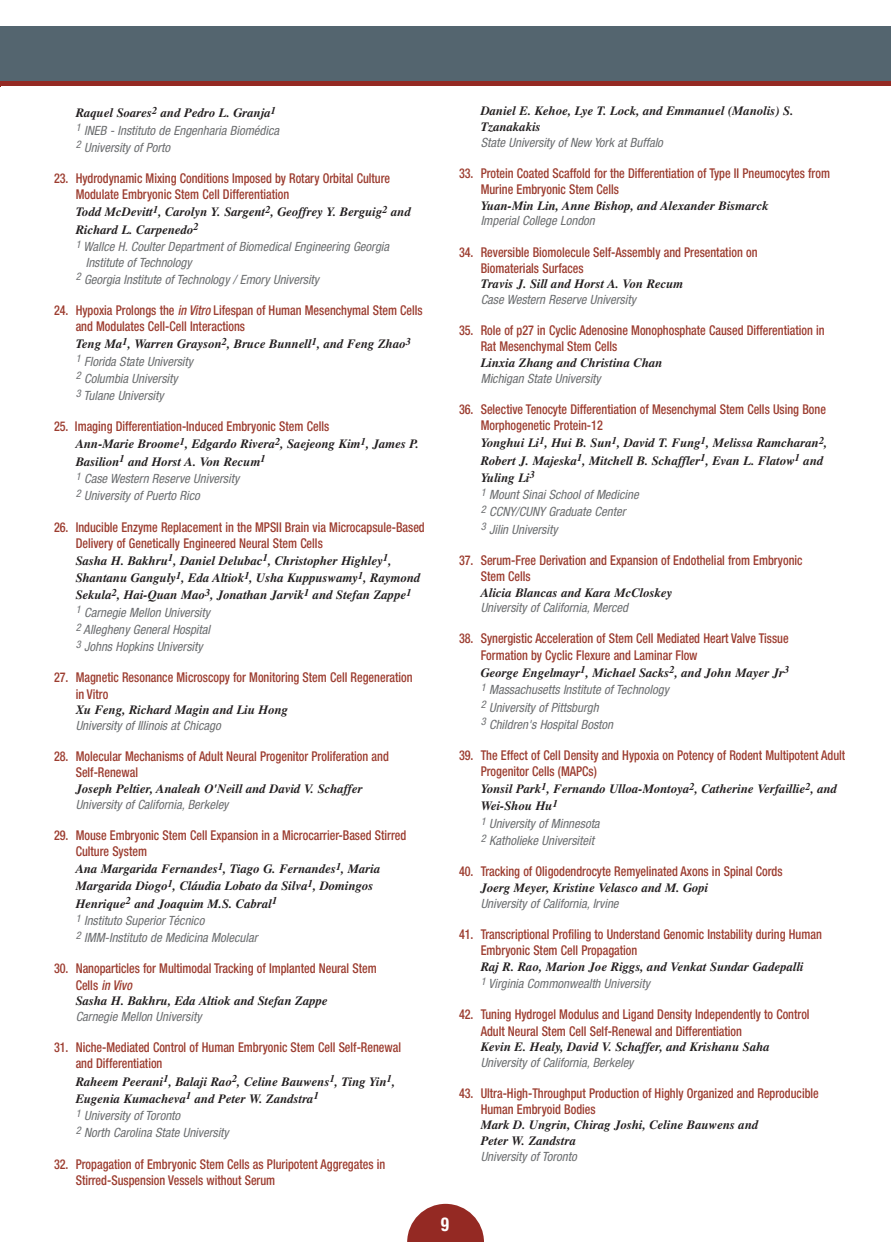
<style>
.page{position:relative;width:891px;height:1242px;background:#fff}
.page>*{position:absolute;margin:0;border:0;box-sizing:border-box;transform-origin:0 0}
.t1{font:700 condensed 18px "Helvetica";color:#fff}
.t2{font:500 condensed 13.5px/16.2px "Helvetica Neue";color:#9c3c2f;scale:.9 1}
.t3{font:italic 700 12.75px/17.2px "Times";color:#231f20}
.t4{font:italic condensed 12.75px/17.1px "Helvetica Neue";color:#6c6e70}
.s1{font-style:italic}
</style>
<div class="page">
<div style="left:0;top:81px;width:891px;height:5px;background:#942923"></div>
<div style="left:0;top:26px;width:891px;height:55px;background:#54656f"></div>
<svg style="left:407px;top:1204px;width:77px;height:38px"></svg>
<p class="t3" style="left:76px;top:105px;width:202px">Raquel Soares<sup>2</sup> and Pedro L. Granja<sup>1</sup></p>
<p class="t4" style="left:76px;top:123px;width:207px"><sup>1</sup> INEB - Instituto de Engenharia Biomédica<br><sup>2</sup> University of Porto</p>
<p class="t2" style="left:76px;top:171px;width:351px;text-indent:-22px">23. Hydrodynamic Mixing Conditions Imposed by Rotary Orbital Culture<br>Modulate Embryonic Stem Cell Differentiation</p>
<p class="t3" style="left:76px;top:205px;width:337px">Todd McDevitt<sup>1</sup>, Carolyn Y. Sargent<sup>2</sup>, Geoffrey Y. Berguig<sup>2</sup> and<br>Richard L. Carpenedo<sup>2</sup></p>
<p class="t4" style="left:86px;top:240px;width:307px;line-height:15.3px;text-indent:-10px"><sup>1</sup> Wallce H. Coulter Department of Biomedical Engineering Georgia<br>Institute of Technology</p>
<p class="t4" style="left:76px;top:272px;width:247px"><sup>2</sup> Georgia Institute of Technology / Emory University</p>
<p class="t2" style="left:76px;top:303px;width:387px;text-indent:-22px">24. Hypoxia Prolongs the <span class="s1">in Vitro</span>Lifespan of Human Mesenchymal Stem Cells and Modulates Cell-Cell Interactions</p>
<p class="t3" style="left:76px;top:336px;width:337px">Teng Ma<sup>1</sup>, Warren Grayson<sup>2</sup>, Bruce Bunnell<sup>1</sup>, and Feng Zhao<sup>3</sup></p>
<p class="t4" style="left:76px;top:354px;width:121px"><sup>1</sup> Florida State University<br><sup>2</sup> Columbia University<br><sup>3</sup> Tulane University</p>
<p class="t2" style="left:54px;top:420px;width:307px">25. Imaging Differentiation-Induced Embryonic Stem Cells</p>
<p class="t3" style="left:76px;top:437px;width:345px">Ann-Marie Broome<sup>1</sup>, Edgardo Rivera<sup>2</sup>, Saejeong Kim<sup>1</sup>, James P.<br>Basilion<sup>1</sup> and Horst A. Von Recum<sup>1</sup></p>
<p class="t4" style="left:76px;top:471px;width:167px"><sup>1</sup> Case Western Reserve University<br><sup>2</sup> University of Puerto Rico</p>
<p class="t2" style="left:76px;top:520px;width:389px;text-indent:-22px">26. Inducible Enzyme Replacement in the MPSII Brain via Microcapsule-Based<br>Delivery of Genetically Engineered Neural Stem Cells</p>
<p class="t3" style="left:76px;top:553px;width:346px">Sasha H. Bakhru<sup>1</sup>, Daniel Delubac<sup>1</sup>, Christopher Highley<sup>1</sup>,<br>Shantanu Ganguly<sup>1</sup>, Eda Altiok<sup>1</sup>, Usha Kuppuswamy<sup>1</sup>, Raymond<br>Sekula<sup>2</sup>, Hai-Quan Mao<sup>3</sup>, Jonathan Jarvik<sup>1</sup> and Stefan Zappe<sup>1</sup></p>
<p class="t4" style="left:76px;top:605px;width:138px;text-align:justify"><sup>1</sup> Carnegie Mellon University <sup>2</sup> Allegheny General Hospital <sup>3</sup> Johns Hopkins University</p>
<p class="t2" style="left:76px;top:671px;width:376px;text-indent:-22px">27. Magnetic Resonance Microscopy for Monitoring Stem Cell Regeneration in Vitro</p>
<p class="t3" style="left:76px;top:702px;width:214px">Xu Feng, Richard Magin and Liu Hong</p>
<p class="t4" style="left:76px;top:718px;width:149px">University of Illinois at Chicago</p>
<p class="t2" style="left:76px;top:749px;width:350px;text-indent:-22px">28. Molecular Mechanisms of Adult Neural Progenitor Proliferation and<br>Self-Renewal</p>
<p class="t3" style="left:76px;top:781px;width:289px">Joseph Peltier, Analeah O'Neill and David V. Schaffer</p>
<p class="t4" style="left:76px;top:797px;width:157px">University of California, Berkeley</p>
<p class="t2" style="left:76px;top:828px;width:369px;text-indent:-22px">29. Mouse Embryonic Stem Cell Expansion in a Microcarrier-Based Stirred<br>Culture System</p>
<p class="t3" style="left:76px;top:861px;width:306px">Ana Margarida Fernandes<sup>1</sup>, Tiago G. Fernandes<sup>1</sup>, Maria<br>Margarida Diogo<sup>1</sup>, Cláudia Lobato da Silva<sup>1</sup>, Domingos<br>Henrique<sup>2</sup> and Joaquim M.S. Cabral<sup>1</sup></p>
<p class="t4" style="left:76px;top:913px;width:186px"><sup>1</sup> Instituto SuperiorTécnico<br><sup>2</sup> IMM-Instituto de Medicina Molecular</p>
<p class="t2" style="left:76px;top:962px;width:336px;text-indent:-22px">30. Nanoparticles for Multimodal Tracking of Implanted Neural Stem<br>Cells <span class="s1">in Vivo</span></p>
<p class="t3" style="left:76px;top:994px;width:254px">Sasha H. Bakhru, Eda Altiok and Stefan Zappe</p>
<p class="t4" style="left:76px;top:1009px;width:130px">Carnegie Mellon University</p>
<p class="t2" style="left:76px;top:1040px;width:363px;text-indent:-22px">31. Niche-Mediated Control of Human Embryonic Stem Cell Self-Renewal and Differentiation</p>
<p class="t3" style="left:76px;top:1074px;width:321px">Raheem Peerani<sup>1</sup>, Balaji Rao<sup>2</sup>, Celine Bauwens<sup>1</sup>, Ting Yin<sup>1</sup>,<br>Eugenia Kumacheva<sup>1</sup> and Peter W. Zandstra<sup>1</sup></p>
<p class="t4" style="left:76px;top:1108px;width:157px"><sup>1</sup> University of Toronto<br><sup>2</sup> North Carolina State University</p>
<p class="t2" style="left:76px;top:1157px;width:346px;text-indent:-22px">32. Propagation of Embryonic Stem Cells as Pluripotent Aggregates in<br>Stirred-Suspension Vessels without Serum</p>
<p class="t3" style="left:481px;top:104px;width:314px;line-height:15.8px">Daniel E. Kehoe, Lye T. Lock, and Emmanuel (Manolis) S.<br>Tzanakakis</p>
<p class="t4" style="left:481px;top:135px;width:186px">State University of New York at Buffalo</p>
<p class="t2" style="left:481px;top:166px;width:390px;text-indent:-22px">33. Protein Coated Scaffold for the Differentiation of Type II Pneumocytes from<br>Murine Embryonic Stem Cells</p>
<p class="t3" style="left:481px;top:198px;width:290px">Yuan-Min Lin, Anne Bishop, and Alexander Bismarck</p>
<p class="t4" style="left:481px;top:213px;width:118px">Imperial College London</p>
<p class="t2" style="left:481px;top:245px;width:309px;text-indent:-22px">34. Reversible Biomolecule Self-Assembly and Presentation on<br>Biomaterials Surfaces</p>
<p class="t3" style="left:481px;top:277px;width:204px">Travis J. Sill and Horst A. Von Recum</p>
<p class="t4" style="left:481px;top:292px;width:159px">Case Western Reserve University</p>
<p class="t2" style="left:481px;top:323px;width:384px;text-indent:-22px">35. Role of p27 in Cyclic Adenosine Monophosphate Caused Differentiation in<br>Rat Mesenchymal Stem Cells</p>
<p class="t3" style="left:481px;top:355px;width:183px">Linxia Zhang and Christina Chan</p>
<p class="t4" style="left:481px;top:371px;width:124px">Michigan State University</p>
<p class="t2" style="left:481px;top:402px;width:385px;text-indent:-22px">36. Selective Tenocyte Differentiation of Mesenchymal Stem Cells Using Bone<br>Morphogenetic Protein-12</p>
<p class="t3" style="left:481px;top:436px;width:348px">Yonghui Li<sup>1</sup>, Hui B. Sun<sup>1</sup>, David T. Fung<sup>1</sup>, Melissa Ramcharan<sup>2</sup>,<br>Robert J. Majeska<sup>1</sup>, Mitchell B. Schaffler<sup>1</sup>, Evan L. Flatow<sup>1</sup> and<br>Yuling Li<sup>3</sup></p>
<p class="t4" style="left:481px;top:487px;width:162px"><sup>1</sup> Mount Sinai School of Medicine<br><sup>2</sup> CCNY/CUNY Graduate Center<br><sup>3</sup> Jilin University</p>
<p class="t2" style="left:481px;top:553px;width:359px;text-indent:-22px">37. Serum-Free Derivation and Expansion of Endothelial from Embryonic<br>Stem Cells</p>
<p class="t3" style="left:481px;top:585px;width:193px">Alicia Blancas and Kara McCloskey</p>
<p class="t4" style="left:481px;top:600px;width:151px">University of California, Merced</p>
<p class="t2" style="left:481px;top:632px;width:344px;text-indent:-22px">38. Synergistic Acceleration of Stem Cell Mediated Heart Valve Tissue<br>Formation by Cyclic Flexure and Laminar Flow</p>
<p class="t3" style="left:481px;top:665px;width:310px">George Engelmayr<sup>1</sup>, Michael Sacks<sup>2</sup>, and John Mayer Jr<sup>3</sup></p>
<p class="t4" style="left:481px;top:682px;width:192px"><sup>1</sup> Massachusetts Institute of Technology<br><sup>2</sup> University of Pittsburgh<br><sup>3</sup> Children's Hospital Boston</p>
<p class="t2" style="left:481px;top:748px;width:407px;text-indent:-22px">39. The Effect of Cell Density and Hypoxia on Potency of Rodent Multipotent Adult<br>Progenitor Cells (MAPCs)</p>
<p class="t3" style="left:481px;top:781px;width:358px">Yonsil Park<sup>1</sup>, Fernando Ulloa-Montoya<sup>2</sup>, Catherine Verfaillie<sup>2</sup>, and<br>Wei-Shou Hu<sup>1</sup></p>
<p class="t4" style="left:481px;top:816px;width:123px"><sup>1</sup> University of Minnesota<br><sup>2</sup> Katholieke Universiteit</p>
<p class="t2" style="left:459px;top:865px;width:361px">40. Tracking of Oligodendrocyte Remyelinated Axons in Spinal Cords</p>
<p class="t3" style="left:481px;top:880px;width:229px">Joerg Meyer, Kristine Velasco and M. Gopi</p>
<p class="t4" style="left:481px;top:896px;width:142px">University of California, Irvine</p>
<p class="t2" style="left:481px;top:927px;width:381px;text-indent:-22px">41. Transcriptional Profiling to Understand Genomic Instability during Human<br>Embryonic Stem Cell Propagation</p>
<p class="t3" style="left:481px;top:959px;width:325px">Raj R. Rao, Marion Joe Riggs, and Venkat Sundar Gadepalli</p>
<p class="t4" style="left:481px;top:976px;width:173px"><sup>1</sup> Virginia Commonwealth University</p>
<p class="t2" style="left:481px;top:1008px;width:367px;text-indent:-22px">42. Tuning Hydrogel Modulus and Ligand Density Independently to Control<br>Adult Neural Stem Cell Self-Renewal and Differentiation</p>
<p class="t3" style="left:481px;top:1039px;width:291px">Kevin E. Healy, David V. Schaffer, and Krishanu Saha</p>
<p class="t4" style="left:481px;top:1055px;width:157px">University of California, Berkeley</p>
<p class="t2" style="left:481px;top:1086px;width:377px;text-indent:-22px">43. Ultra-High-Throughput Production of Highly Organized and Reproducible<br>Human Embryoid Bodies</p>
<p class="t3" style="left:481px;top:1118px;width:279px;line-height:15.8px">Mark D. Ungrin, Chirag Joshi, Celine Bauwens and<br>Peter W. Zandstra</p>
<p class="t4" style="left:481px;top:1149px;width:100px">University of Toronto</p>
<h1 class="t1" style="left:440px;top:1217px;width:10px">9</h1>
</div>
